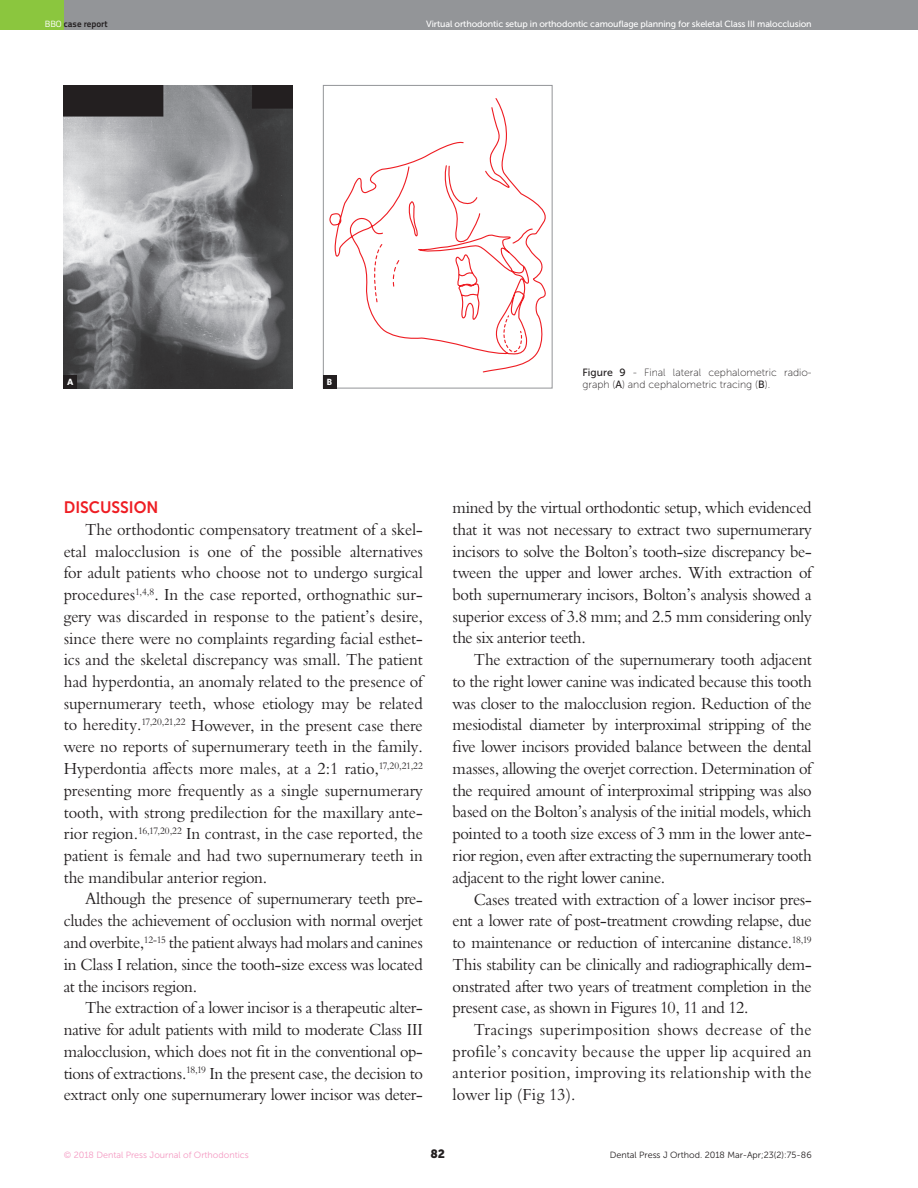
<style>
.page{position:relative;width:918px;height:1188px;background:#fff}
.page>*{position:absolute;margin:0;border:0;box-sizing:border-box;transform-origin:0 0}
.t1{font:16.5px/21.8px "Bergamo Std";letter-spacing:-.015em;color:#231f20;text-align:justify;scale:.95 1}
.t2{font:16.5px "Museo Sans 700";color:#ee1d23;scale:.95 1}
.t3{font:12px "Museo Sans 900";color:#231f20}
.t4{font:10.5px/12.6px "Museo Sans 100";color:#231f20}
.t5{font:9px "Museo Sans 500";letter-spacing:-.015em;color:#fff}
.t6{font:9px "Museo Sans 300";color:#231f20}
.t7{font:9px "Museo Sans 300";color:#f499c2}
.t8{font:700 9px "Titillium Text 22 L";color:#231f20}
.t9{font:700 9px "Whitney";color:#fff}
.s1{font-weight:400;color:#fff}
.s2{font-family:"Museo Sans 500"}
</style>
<div class="page">
<div style="left:0;top:0;width:918px;height:30px;background:#939598"></div>
<div style="left:0;top:0;width:64px;height:30px;background:#8bc63e"></div>
<img style="left:64px;top:85px;width:229px;height:303px">
<div style="left:64px;top:375px;width:13px;height:13px;background:#231f20"></div>
<div style="left:323px;top:85px;width:230px;height:303px;border:1px solid #939598"></div>
<div style="left:323px;top:375px;width:13px;height:13px;background:#231f20"></div>
<svg style="left:329px;top:97px;width:223px;height:276px"></svg>
<svg style="left:392px;top:259px;width:8px;height:28px"></svg>
<svg style="left:370px;top:243px;width:13px;height:60px"></svg>
<svg style="left:502px;top:315px;width:21px;height:42px"></svg>
<p class="t8" style="left:45px;top:17px;width:64px"><span class="s1">BBO</span> case report</p>
<p class="t5" style="left:426px;top:19px;width:387px">Virtual orthodontic setup in orthodontic camouflage planning for skeletal Class III malocclusion</p>
<p class="t9" style="left:67px;top:376px;width:8px">A</p>
<p class="t9" style="left:327px;top:377px;width:7px">B</p>
<p class="t4" style="left:583px;top:366px;width:231px"><span class="s2">Figure 9</span> - Final lateral cephalometric radio&shy;graph (<span class="s2">A</span>) and cephalometric tracing (<span class="s2">B</span>).</p>
<p class="t2" style="left:64px;top:498px;width:101px">DISCUSSION</p>
<p class="t1" style="left:64px;top:518px;width:380px;text-indent:21px">The orthodontic compensatory treatment of a skel&shy;etal malocclusion is one of the possible alternatives for adult patients who choose not to undergo surgical procedures<sup>1,4,8</sup>. In the case reported, orthognathic sur&shy;gery was discarded in response to the patient’s desire, since there were no complaints regarding facial esthet&shy;ics and the skeletal discrepancy was small. The patient had hyperdontia, an anomaly related to the presence of supernumerary teeth, whose etiology may be related to heredity.<sup>17,20,21,22</sup> However, in the present case there were no reports of supernumerary teeth in the family.<br>Hyperdontia affects more males, at a 2:1 ratio,<sup>17,20,21,22 </sup>presenting more frequently as a single supernumerary tooth, with strong predilection for the maxillary ante&shy;rior region.<sup>16,17,20,22</sup> In contrast, in the case reported, the patient is female and had two supernumerary teeth in the mandibular anterior region.</p>
<p class="t1" style="left:64px;top:888px;width:380px;text-indent:21px">Although the presence of supernumerary teeth pre&shy;cludes the achievement of occlusion with normal overjet and overbite,<sup>12-15</sup> the patient always had molars and canines in Class I relation, since the tooth-size excess was located at the incisors region.</p>
<p class="t1" style="left:64px;top:997px;width:379px;text-indent:21px">The extraction of a lower incisor is a therapeutic alter&shy;native for adult patients with mild to moderate Class III malocclusion, which does not fit in the conventional op&shy;tions of extractions.<sup>18,19</sup> In the present case, the decision to extract only one supernumerary lower incisor was deter-</p>
<p class="t1" style="left:453px;top:497px;width:380px">mined by the virtual orthodontic setup, which evidenced that it was not necessary to extract two supernumerary incisors to solve the Bolton’s tooth-size discrepancy be&shy;tween the upper and lower arches. With extraction of both supernumerary incisors, Bolton’s analysis showed a superior excess of 3.8 mm; and 2.5 mm considering only the six anterior teeth.</p>
<p class="t1" style="left:453px;top:649px;width:380px;text-indent:21px">The extraction of the supernumerary tooth adjacent to the right lower canine was indicated because this tooth was closer to the malocclusion region. Reduction of the mesiodistal diameter by interproximal stripping of the five lower incisors provided balance between the dental masses, allowing the overjet correction. Determination of the required amount of interproximal stripping was also based on the Bolton’s analysis of the initial models, which pointed to a tooth size excess of 3 mm in the lower ante&shy;rior region, even after extracting the supernumerary tooth adjacent to the right lower canine.</p>
<p class="t1" style="left:453px;top:888px;width:380px;text-indent:21px">Cases treated with extraction of a lower incisor pres&shy;ent a lower rate of post-treatment crowding relapse, due to maintenance or reduction of intercanine distance.<sup>18,19<br></sup>This stability can be clinically and radiographically dem&shy;onstrated after two years of treatment completion in the present case, as shown in Figures 10, 11 and 12.</p>
<p class="t1" style="left:453px;top:1019px;width:380px;text-indent:21px">Tracings superimposition shows decrease of the profile’s concavity because the upper lip acquired an anterior position, improving its relationship with the lower lip (Fig 13).</p>
<p class="t7" style="left:64px;top:1150px;width:187px">© 2018 Dental Press Journal of Orthodontics</p>
<p class="t3" style="left:430px;top:1147px;width:16px">82</p>
<p class="t6" style="left:610px;top:1150px;width:203px">Dental Press J Orthod. 2018 Mar-Apr;23(2):75-86</p>
</div>
